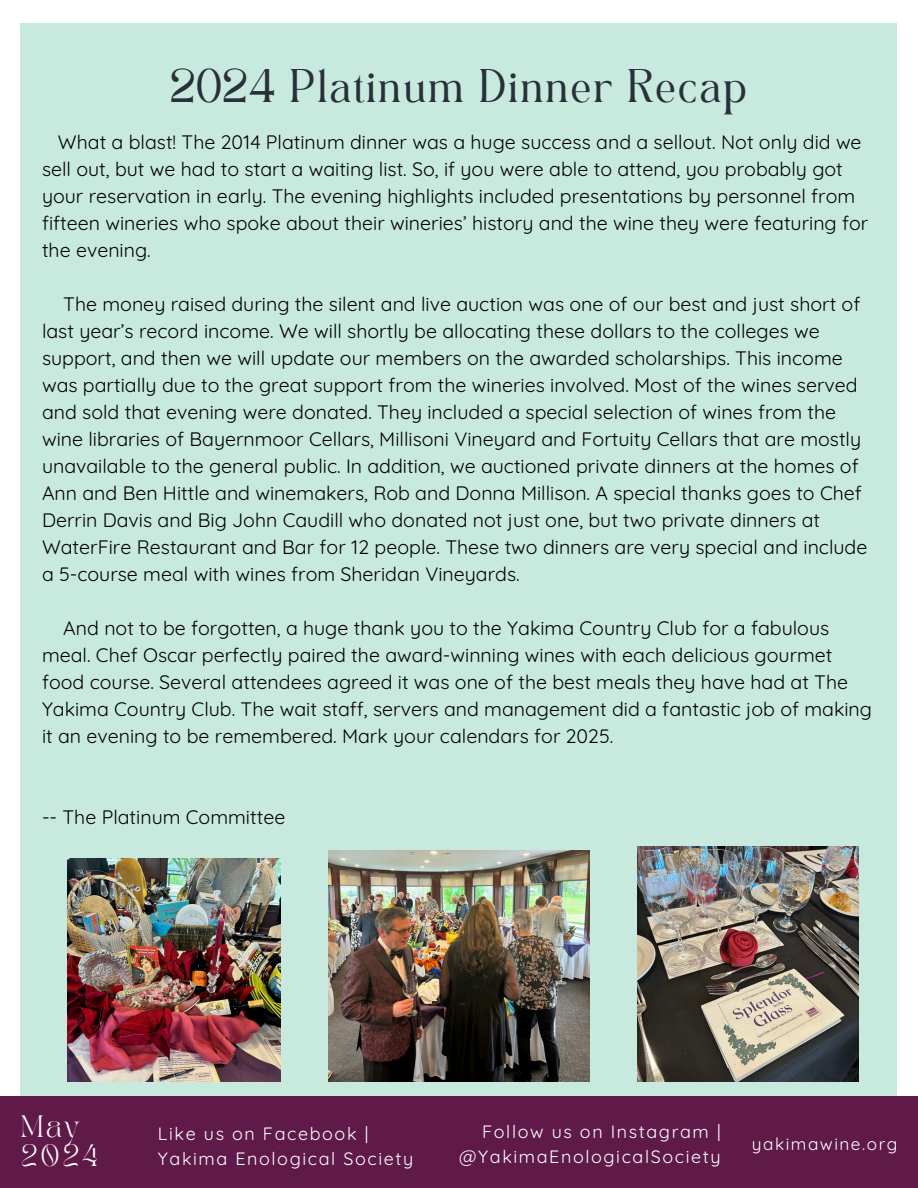
<style>
.page{position:relative;width:918px;height:1188px;background:#fff}
.page>*{position:absolute;margin:0;border:0;box-sizing:border-box;transform-origin:0 0}
.t1{font:33px "TAN Angleton";color:#293039}
.t2{font:21.6px/29.2px "TAN PEARL Regular";letter-spacing:.09em;color:#fff}
.t3{font:19.5px/27px "Quicksand";color:#000}
.t4{font:17.85px "Quicksand";letter-spacing:.09em;color:#fff}
.t5{font:17.1px "Quicksand";letter-spacing:.09em;color:#fff}
</style>
<div class="page">
<div style="left:21px;top:23px;width:876px;height:1073px;background:#c8e9de"></div>
<div style="left:0;top:1096px;width:918px;height:92px;background:#601a4a"></div>
<img style="left:68px;top:858px;width:212px;height:223px">
<img style="left:328px;top:851px;width:261px;height:230px">
<img style="left:638px;top:846px;width:220px;height:236px">
<p class="t1" style="left:170px;top:69px;width:580px">2024 Platinum Dinner Recap</p>
<h1 class="t3" style="left:42px;top:128px;width:828px;text-indent:16px">What a blast! The 2014 Platinum dinner was a huge success and a sellout. Not only did we sell out, but we had to start a waiting list. So, if you were able to attend, you probably got your reservation in early. The evening highlights included presentations by personnel from fifteen wineries who spoke about their wineries’ history and the wine they were featuring for the evening.</h1>
<h2 class="t3" style="left:42px;top:290px;width:827px;text-indent:21px">The money raised during the silent and live auction was one of our best and just short of last year’s record income. We will shortly be allocating these dollars to the colleges we support, and then we will update our members on the awarded scholarships. This income was partially due to the great support from the wineries involved. Most of the wines served and sold that evening were donated. They included a special selection of wines from the wine libraries of Bayernmoor Cellars, Millisoni Vineyard and Fortuity Cellars that are mostly unavailable to the general public. In addition, we auctioned private dinners at the homes of Ann and Ben Hittle and winemakers, Rob and Donna Millison. A special thanks goes to Chef Derrin Davis and Big John Caudill who donated not just one, but two private dinners at WaterFire Restaurant and Bar for 12 people. These two dinners are very special and include a 5-course meal with wines from Sheridan Vineyards.</h2>
<h2 class="t3" style="left:42px;top:614px;width:832px;text-indent:21px">And not to be forgotten, a huge thank you to the Yakima Country Club for a fabulous meal. Chef Oscar perfectly paired the award-winning wines with each delicious gourmet food course. Several attendees agreed it was one of the best meals they have had at The Yakima Country Club. The wait staff, servers and management did a fantastic job of making it an evening to be remembered. Mark your calendars for 2025.</h2>
<h2 class="t3" style="left:42px;top:803px;width:245px">-- The Platinum Committee</h2>
<h2 class="t2" style="left:21px;top:1114px;width:79px">May<br>2024</h2>
<p class="t4" style="left:158px;top:1122px;width:212px">Like us on Facebook |</p>
<p class="t4" style="left:158px;top:1147px;width:257px">Yakima Enological Society</p>
<p class="t4" style="left:482px;top:1120px;width:240px">Follow us on Instagram |</p>
<p class="t4" style="left:459px;top:1145px;width:263px">@YakimaEnologicalSociety</p>
<p class="t5" style="left:752px;top:1133px;width:147px">yakimawine.org</p>
</div>
